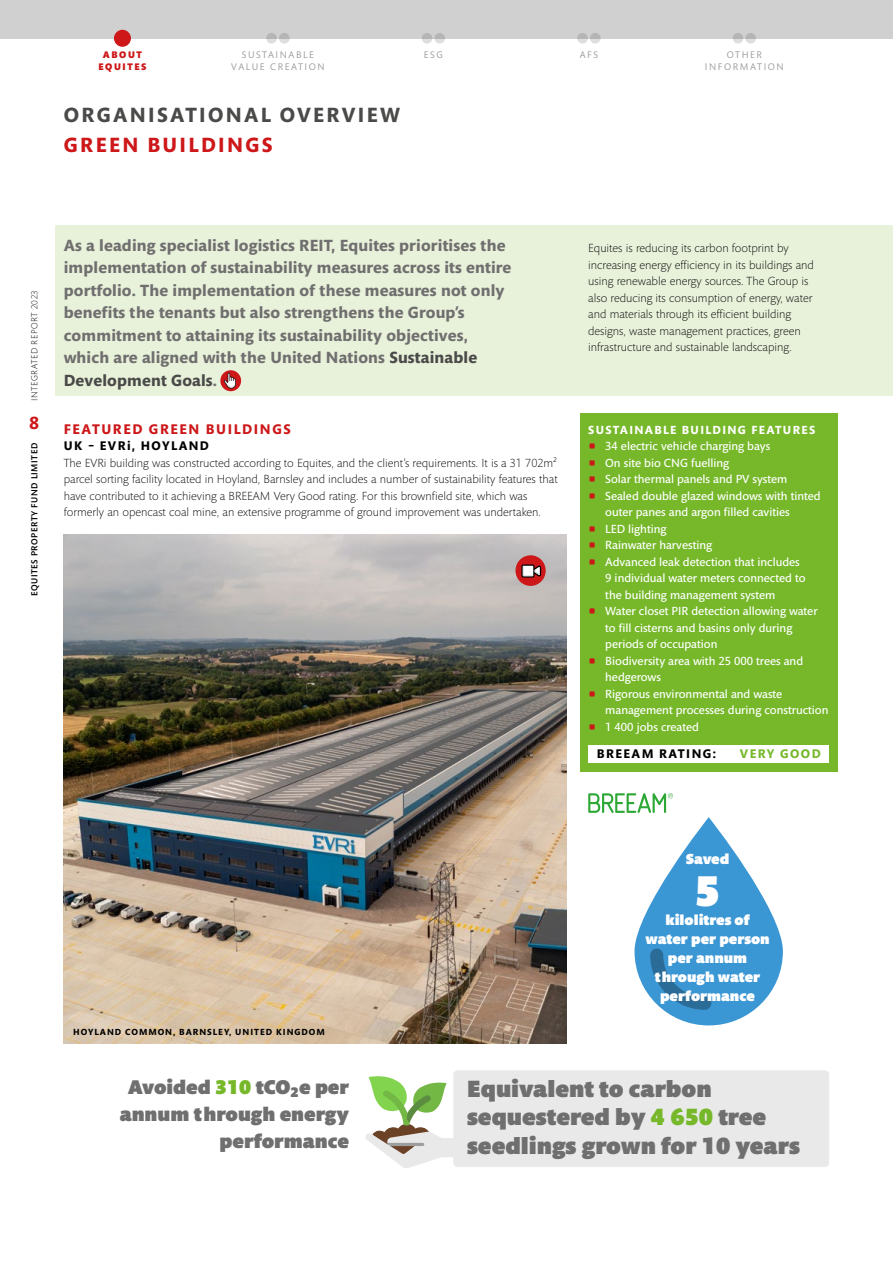
<style>
.page{position:relative;width:893px;height:1263px;background:#fff}
.page>*{position:absolute;margin:0;border:0;box-sizing:border-box;transform-origin:0 0}
.t1{font:900 43.8px "Mundo Sans Pro";color:#fff}
.t2{font:900 24px/28.5px "Mundo Sans Pro";color:#706f6f}
.t3{font:700 21px "Mundo Sans Pro";letter-spacing:.11em;color:#4a4a49}
.t4{font:700 21px "Mundo Sans Pro";letter-spacing:.11em;color:#cd1719}
.t5{font:900 20.25px/27px "Mundo Sans Pro";color:#706f6f;text-align:right}
.t6{font:700 18px "Mundo Sans Pro";color:#cd1719}
.t7{font:700 16.5px/22.5px "Mundo Sans Pro";letter-spacing:.01em;color:#706f6f}
.t8{font:900 14.85px/18.9px "Mundo Sans Pro";color:#fff;text-align:center}
.t9{font:700 14.25px "Mundo Sans Pro";letter-spacing:.11em;color:#cd1719}
.t10{font:700 12.75px "Mundo Sans Pro";letter-spacing:.11em;color:#000}
.t11{font:700 12.75px "Mundo Sans Pro";letter-spacing:.11em;color:#76b82a}
.t12{font:300 12px/16.5px "Mundo Sans Pro";color:#000}
.t13{font:600 12px/16.5px "Mundo Sans Pro";color:#fff}
.t14{font:700 12px "Mundo Sans Pro";letter-spacing:.11em;color:#fff}
.t15{font:9.75px/12px "Mundo Sans Pro";letter-spacing:.16em;color:#9d9d9c;text-align:center}
.t16{font:900 9.75px/12px "Mundo Sans Pro";letter-spacing:.16em;color:#cd1719;text-align:center}
.t17{font:700 9px "Mundo Sans Pro";letter-spacing:.11em;color:#000}
.t18{font:500 9px "Mundo Sans Pro";letter-spacing:.06em;color:#000}
.t19{font:300 9px "Mundo Sans Pro";letter-spacing:.06em;color:#000}
.s1{color:#4a4a49}
.s2{color:#76b82a}
</style>
<div class="page">
<div style="left:580px;top:413px;width:258px;height:359px;background:#76b82a"></div>
<div style="left:55px;top:225px;width:838px;height:170px;background:#e8f1da"></div>
<img style="left:64px;top:534px;width:503px;height:510px">
<svg style="left:588px;top:793px;width:85px;height:20px"></svg>
<div style="left:453px;top:1070px;width:376px;height:97px;background:#e9e9e9;border-radius:4px"></div>
<svg style="left:366px;top:1076px;width:88px;height:92px"></svg>
<svg style="left:634px;top:817px;width:149px;height:208px;fill:#3b96d4"></svg>
<svg style="left:650px;top:948px;width:61px;height:62px;background:#3a8bc2"></svg>
<div style="left:588px;top:745px;width:241px;height:17px;background:#fff"></div>
<div style="left:0;top:0;width:893px;height:38px;background:#d0d0d0"></div>
<div style="left:114px;top:30px;width:17px;height:17px;background:#cd1719;border-radius:50%"></div>
<svg style="left:266px;top:33px;width:11px;height:11px"></svg>
<svg style="left:279px;top:33px;width:11px;height:11px"></svg>
<svg style="left:422px;top:33px;width:10px;height:11px"></svg>
<svg style="left:434px;top:33px;width:11px;height:11px"></svg>
<svg style="left:577px;top:33px;width:11px;height:11px"></svg>
<svg style="left:590px;top:33px;width:11px;height:11px"></svg>
<svg style="left:733px;top:33px;width:10px;height:11px"></svg>
<svg style="left:745px;top:33px;width:11px;height:11px"></svg>
<div style="left:515px;top:555px;width:31px;height:31px;background:#cd1719;border-radius:50%"></div>
<svg style="left:521px;top:564px;width:20px;height:14px"></svg>
<div style="left:220px;top:370px;width:21px;height:21px;background:#cd1719;border-radius:50%"></div>
<svg style="left:224px;top:373px;width:12px;height:16px"></svg>
<p class="t16" style="left:98px;top:49px;width:50px">ABOUT<br>EQUITES</p>
<p class="t15" style="left:231px;top:49px;width:95px">SUSTAINABLE<br>VALUE CREATION</p>
<p class="t15" style="left:424px;top:49px;width:20px">ESG</p>
<h3 class="t3" style="left:64px;top:101px;width:338px">ORGANISATIONAL OVERVIEW</h3>
<h3 class="t4" style="left:64px;top:131px;width:210px">GREEN BUILDINGS</h3>
<p class="t15" style="left:580px;top:49px;width:20px">AFS</p>
<p class="t15" style="left:705px;top:49px;width:80px">OTHER<br>INFORMATION</p>
<p class="t19" style="left:29px;top:401px;width:112px;rotate:-90deg">INTEGRATED REPORT 2023</p>
<h3 class="t6" style="left:29px;top:411px;width:11px">8</h3>
<p class="t18" style="left:29px;top:596px;width:155px;rotate:-90deg">EQUITES PROPERTY FUND LIMITED</p>
<p class="t7" style="left:64px;top:233px;width:449px">As a leading specialist logistics REIT, Equites prioritises the implementation of sustainability measures across its entire portfolio. The implementation of these measures not only benefits the tenants but also strengthens the Group’s commitment to attaining its sustainability objectives, which are aligned with the United Nations <span class="s1">Sustainable Development Goals</span>.</p>
<p class="t9" style="left:64px;top:419px;width:229px">FEATURED GREEN BUILDINGS</p>
<p class="t10" style="left:64px;top:437px;width:147px">UK – EVRi, HOYLAND</p>
<p class="t12" style="left:64px;top:454px;width:495px">The EVRi building was constructed according to Equites, and the client’s requirements. It is a 31 702m² parcel sorting facility located in Hoyland, Barnsley and includes a number of sustainability features that have contributed to it achieving a BREEAM Very Good rating. For this brownfield site, which was formerly an opencast coal mine, an extensive programme of ground improvement was undertaken.</p>
<p class="t12" style="left:588px;top:240px;width:227px">Equites is reducing its carbon footprint by increasing energy efficiency in its buildings and using renewable energy sources. The Group is also reducing its consumption of energy, water and materials through its efficient building designs, waste management practices, green infrastructure and sustainable landscaping.</p>
<p class="t14" style="left:588px;top:422px;width:229px">SUSTAINABLE BUILDING FEATURES</p>
<p class="t13" style="left:605px;top:438px;width:225px">34 electric vehicle charging bays<br>On site bio CNG fuelling<br>Solar thermal panels and PV system<br>Sealed double glazed windows with tinted outer panes and argon filled cavities<br>LED lighting<br>Rainwater harvesting<br>Advanced leak detection that includes<br>9 individual water meters connected to<br>the building management system<br>Water closet PIR detection allowing water to fill cisterns and basins only during periods of occupation<br>Biodiversity area with 25 000 trees and hedgerows<br>Rigorous environmental and waste management processes during construction<br>1 400 jobs created</p>
<p class="t10" style="left:597px;top:746px;width:121px">BREEAM RATING:</p>
<p class="t11" style="left:740px;top:746px;width:82px">VERY GOOD</p>
<p class="t17" style="left:73px;top:1026px;width:253px">HOYLAND COMMON, BARNSLEY, UNITED KINGDOM</p>
<p class="t8" style="left:686px;top:849px;width:45px">Saved</p>
<h1 class="t1" style="left:694px;top:861px;width:28px">5</h1>
<p class="t8" style="left:645px;top:910px;width:126px">kilolitres of water per person per annum through water performance</p>
<h3 class="t5" style="left:120px;top:1073px;width:231px">Avoided <span class="s2">310</span> tCO<sub>2</sub>e per annum through energy performance</h3>
<h2 class="t2" style="left:467px;top:1073px;width:334px">Equivalent to carbon sequestered by <span class="s2">4 650</span> tree seedlings grown for 10 years</h2>
</div>
